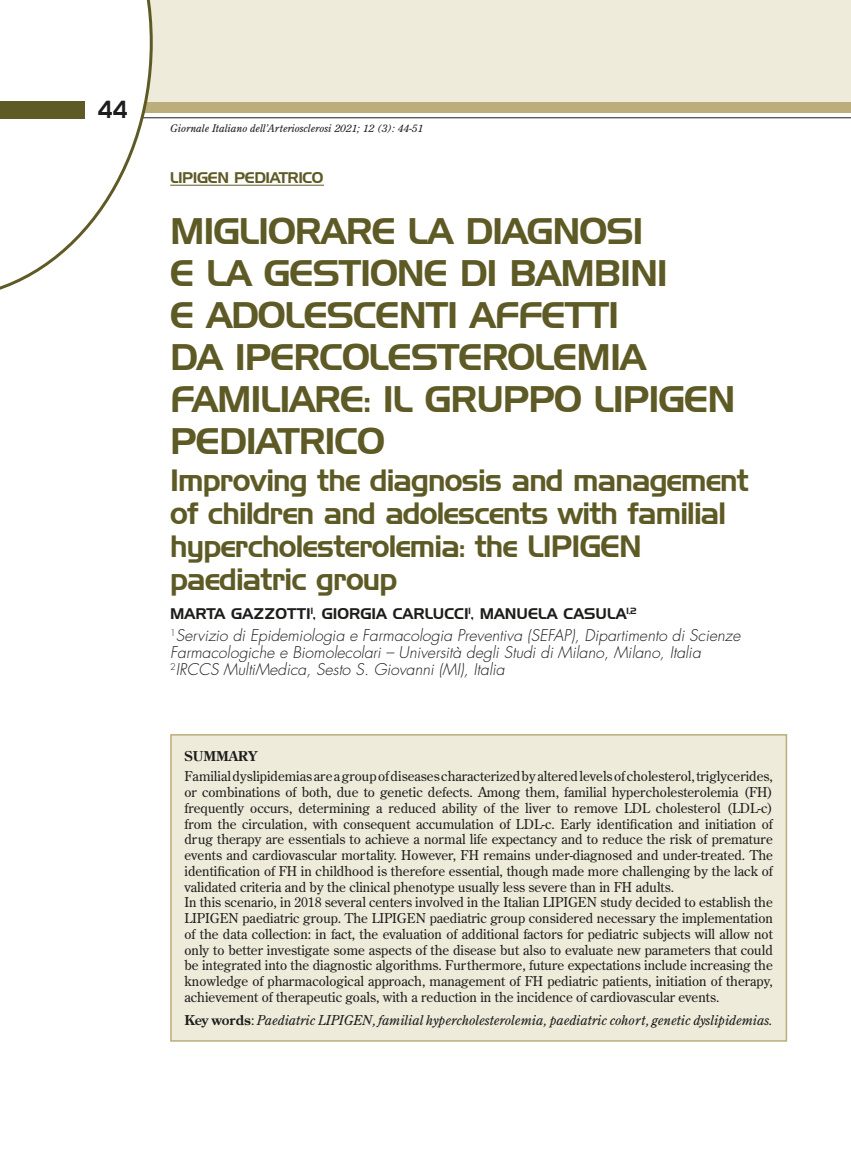
<style>
.page{position:relative;width:851px;height:1149px;background:#fff}
.page>*{position:absolute;margin:0;border:0;box-sizing:border-box;transform-origin:0 0}
.t1{font:36px/42px "Handel Gothic BT";letter-spacing:-.03em;color:#5e5a25}
.t2{font:30px/33px "Handel Gothic BT";letter-spacing:-.03em;color:#5e5a25}
.t3{font:24px "Handel Gothic BT";color:#1d1d1b;scale:.8 1}
.t4{font:italic 300 15.75px/17.2px "Futura Std";color:#1d1d1b}
.t5{font:15px "Handel Gothic BT";color:#1d1d1b}
.t6{font:15px "Handel Gothic BT";letter-spacing:-.03em;color:#5e5a25}
.t7{font:13.5px/15.8px "Century Old Style Std";color:#1d1d1b}
.t8{font:italic 13.5px "Century Old Style Std";color:#1d1d1b}
.t9{font:700 13.5px "Century Old Style Std";color:#1d1d1b}
.t10{font:italic 10.5px "Century Old Style Std";color:#1d1d1b}
.s1{font-weight:700;font-style:normal}
.s2{font-style:normal}
</style>
<div class="page">
<div style="left:0;top:0;width:850px;height:102px;background:#eeebdb"></div>
<hr style="left:0;top:117px;width:850px;height:1px;background:#1d1d1b">
<div style="left:0;top:102px;width:850px;height:11px;background:#bbae7c"></div>
<svg style="left:0;top:0;width:153px;height:290px"></svg>
<div style="left:0;top:101px;width:85px;height:17px;background:#5e5a25"></div>
<hr style="left:170px;top:185px;width:154px;height:1px;background:#5e5a25">
<div style="left:171px;top:734px;width:615px;height:306px;background:#eeebdb"></div>
<div style="left:170px;top:733px;width:617px;height:308px;border:2px solid #bbae7c"></div>
<h3 class="t3" style="left:98px;top:95px;width:39px">44</h3>
<p class="t10" style="left:170px;top:121px;width:254px">Giornale Italiano dell’Arteriosclerosi 2021; 12 (3): 44-51</p>
<p class="t6" style="left:170px;top:168px;width:155px">LIPIGEN PEDIATRICO</p>
<h1 class="t1" style="left:170px;top:210px;width:566px">MIGLIORARE LA DIAGNOSI<br>E LA GESTIONE DI BAMBINI<br>E ADOLESCENTI AFFETTI<br>DA IPERCOLESTEROLEMIA<br>FAMILIARE: IL GRUPPO LIPIGEN<br>PEDIATRICO</h1>
<h2 class="t2" style="left:170px;top:464px;width:580px">Improving the diagnosis and management of children and adolescents with familial hypercholesterolemia: the LIPIGEN paediatric group</h2>
<p class="t5" style="left:170px;top:604px;width:468px">MARTA GAZZOTTI<sup>1</sup>, GIORGIA CARLUCCI<sup>1</sup>, MANUELA CASULA<sup>1,2</sup></p>
<p class="t4" style="left:170px;top:627px;width:571px"><sup>1</sup>Servizio di Epidemiologia e Farmacologia Preventiva (SEFAP), Dipartimento di Scienze<br>Farmacologiche e Biomolecolari – Università degli Studi di Milano, Milano, Italia<br><sup>2</sup>IRCCS MultiMedica, Sesto S. Giovanni (MI), Italia</p>
<p class="t9" style="left:184px;top:747px;width:75px">SUMMARY</p>
<p class="t7" style="left:184px;top:768px;width:590px">Familial dyslipidemias are a group of diseases characterized by altered levels of cholesterol, triglycerides, or combinations of both, due to genetic defects. Among them, familial hypercholesterolemia (FH) frequently occurs, determining a reduced ability of the liver to remove LDL cholesterol (LDL-c) from the circulation, with consequent accumulation of LDL-c. Early identification and initiation of drug therapy are essentials to achieve a normal life expectancy and to reduce the risk of premature events and cardiovascular mortality. However, FH remains under-diagnosed and under-treated. The identification of FH in childhood is therefore essential, though made more challenging by the lack of validated criteria and by the clinical phenotype usually less severe than in FH adults.<br>In this scenario, in 2018 several centers involved in the Italian LIPIGEN study decided to establish the LIPIGEN paediatric group. The LIPIGEN paediatric group considered necessary the implementation of the data collection: in fact, the evaluation of additional factors for pediatric subjects will allow not only to better investigate some aspects of the disease but also to evaluate new parameters that could be integrated into the diagnostic algorithms. Furthermore, future expectations include increasing the knowledge of pharmacological approach, management of FH pediatric patients, initiation of therapy, achievement of therapeutic goals, with a reduction in the incidence of cardiovascular events.</p>
<p class="t8" style="left:184px;top:1011px;width:590px"><span class="s1">Key words</span><span class="s2">:</span> Paediatric LIPIGEN, familial hypercholesterolemia, paediatric cohort, genetic dyslipidemias.</p>
</div>
